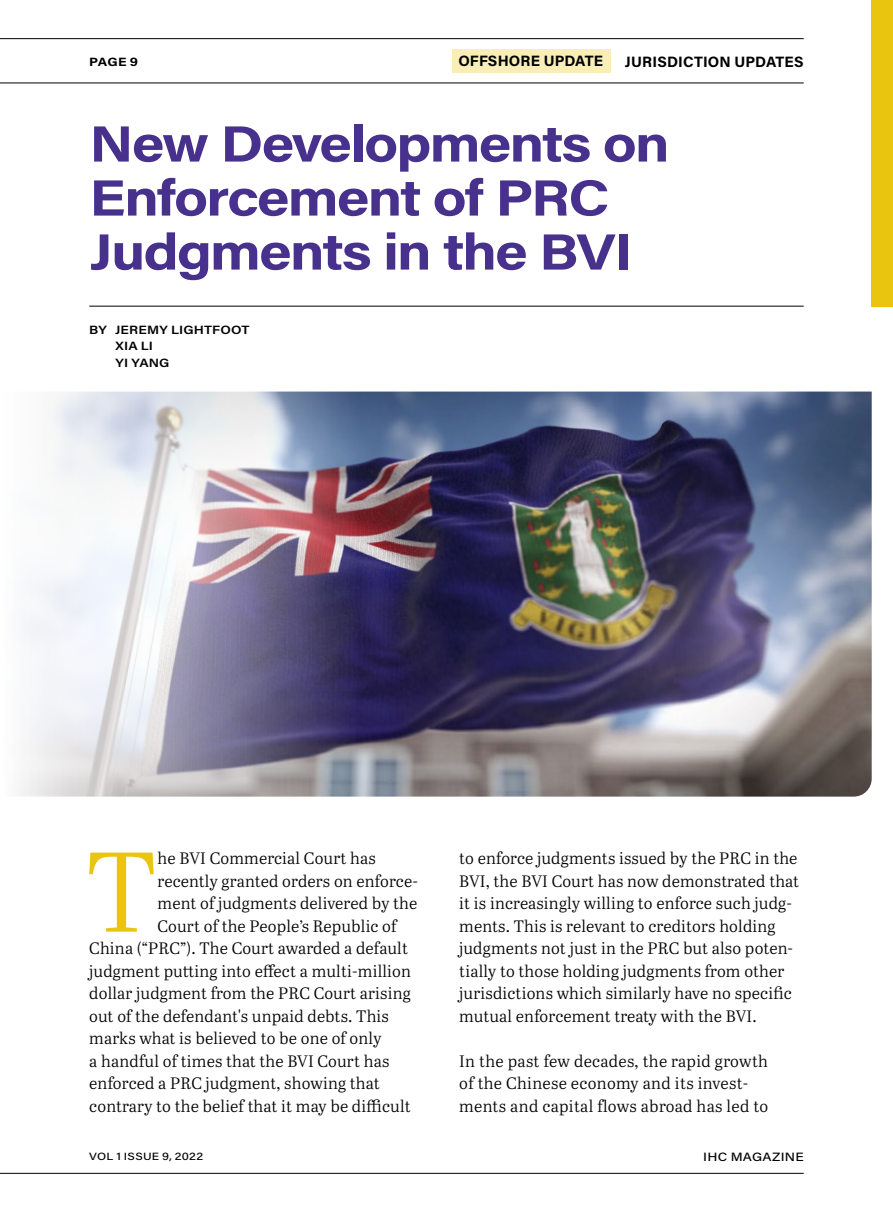
<style>
.page{position:relative;width:893px;height:1212px;background:#fff}
.page>*{position:absolute;margin:0;border:0;box-sizing:border-box;transform-origin:0 0}
.Body_Std_First{font:112.95px "Abril Text Lt";color:#eac510}
.Heading_1{font:700 51px/54px "Acumin Pro";letter-spacing:-.035em;color:#47318d;scale:1.15 1}
.Body_Std_First-2{font:16.5px/22.5px "Abril Text Lt";letter-spacing:.01em;color:#000}
.Body_Std{font:16.5px/22.5px "Abril Text Lt";letter-spacing:.02em;color:#000}
.Running_head{font:700 15px "Acumin Pro";letter-spacing:.01em;color:#000}
.Running_head_2{font:700 15px "Acumin Pro";letter-spacing:.01em;color:#000}
.Author_Subhead{font:600 12px "Acumin Pro";letter-spacing:.01em;color:#000;scale:1.15 1}
.t1{font:500 12px "Acumin Pro";letter-spacing:.015em;color:#000;scale:1.15 1}
.t2{font:700 12px "Acumin Pro";color:#000;scale:1.15 1}
.t3{font:500 10.5px "Acumin Pro";letter-spacing:.02em;color:#000;scale:1.15 1}
</style>
<div class="page">
<hr style="left:0;top:1173px;width:804px;height:1px;background:#000">
<hr style="left:89px;top:306px;width:715px;height:1px;background:#000">
<img style="left:21px;top:392px;width:851px;height:405px">
<div style="left:872px;top:0;width:21px;height:306px;background:#eac510"></div>
<div style="left:452px;top:49px;width:159px;height:24px;background:#f9eeb7"></div>
<hr style="left:0;top:83px;width:804px;height:1px;background:#000">
<hr style="left:0;top:38px;width:804px;height:1px;background:#000">
<p class="t2" style="left:89px;top:53px;width:44px">PAGE 9</p>
<p class="Running_head_2" style="left:458px;top:51px;width:146px">OFFSHORE UPDATE</p>
<p class="Running_head" style="left:625px;top:51px;width:180px">JURISDICTION UPDATES</p>
<p class="Heading_1" style="left:89px;top:114px;width:506px">New Developments on<br>Enforcement of PRC<br>Judgments in the BVI</p>
<p class="Author_Subhead" style="left:89px;top:321px;width:141px">BY JEREMY LIGHTFOOT</p>
<p class="Author_Subhead" style="left:116px;top:337px;width:34px">XIA LI</p>
<p class="Author_Subhead" style="left:116px;top:354px;width:48px">YI YANG</p>
<p class="Body_Std_First" style="left:86px;top:811px;width:72px">T</p>
<p class="Body_Std_First-2" style="left:158px;top:846px;width:220px">he BVI Commercial Court has</p>
<p class="Body_Std_First-2" style="left:158px;top:869px;width:262px">recently granted orders on enforce-</p>
<p class="Body_Std_First-2" style="left:158px;top:891px;width:261px">ment of judgments delivered by the</p>
<p class="Body_Std_First-2" style="left:158px;top:914px;width:240px">Court of the People’s Republic of</p>
<p class="Body_Std_First-2" style="left:89px;top:936px;width:320px">China (“PRC”). The Court awarded a default</p>
<p class="Body_Std_First-2" style="left:89px;top:959px;width:323px">judgment putting into effect a multi-million</p>
<p class="Body_Std_First-2" style="left:89px;top:981px;width:323px">dollar judgment from the PRC Court arising</p>
<p class="Body_Std_First-2" style="left:89px;top:1004px;width:301px">out of the defendant's unpaid debts. This</p>
<p class="Body_Std_First-2" style="left:89px;top:1026px;width:294px">marks what is believed to be one of only</p>
<p class="Body_Std_First-2" style="left:89px;top:1049px;width:301px">a handful of times that the BVI Court has</p>
<p class="Body_Std_First-2" style="left:89px;top:1071px;width:292px">enforced a PRC judgment, showing that</p>
<p class="Body_Std_First-2" style="left:89px;top:1094px;width:323px">contrary to the belief that it may be difficult</p>
<p class="Body_Std_First-2" style="left:459px;top:846px;width:341px">to enforce judgments issued by the PRC in the BVI, the BVI Court has now demonstrated that it is increasingly willing to enforce such judg&shy;ments. This is relevant to creditors holding judgments not just in the PRC but also poten&shy;tially to those holding judgments from other jurisdictions which similarly have no specific mutual enforcement treaty with the BVI.</p>
<p class="Body_Std" style="left:459px;top:1049px;width:311px">In the past few decades, the rapid growth of the Chinese economy and its invest&shy;ments and capital flows abroad has led to</p>
<p class="t3" style="left:89px;top:1149px;width:101px">VOL 1 ISSUE 9, 2022</p>
<p class="t1" style="left:703px;top:1149px;width:89px">IHC MAGAZINE</p>
</div>
